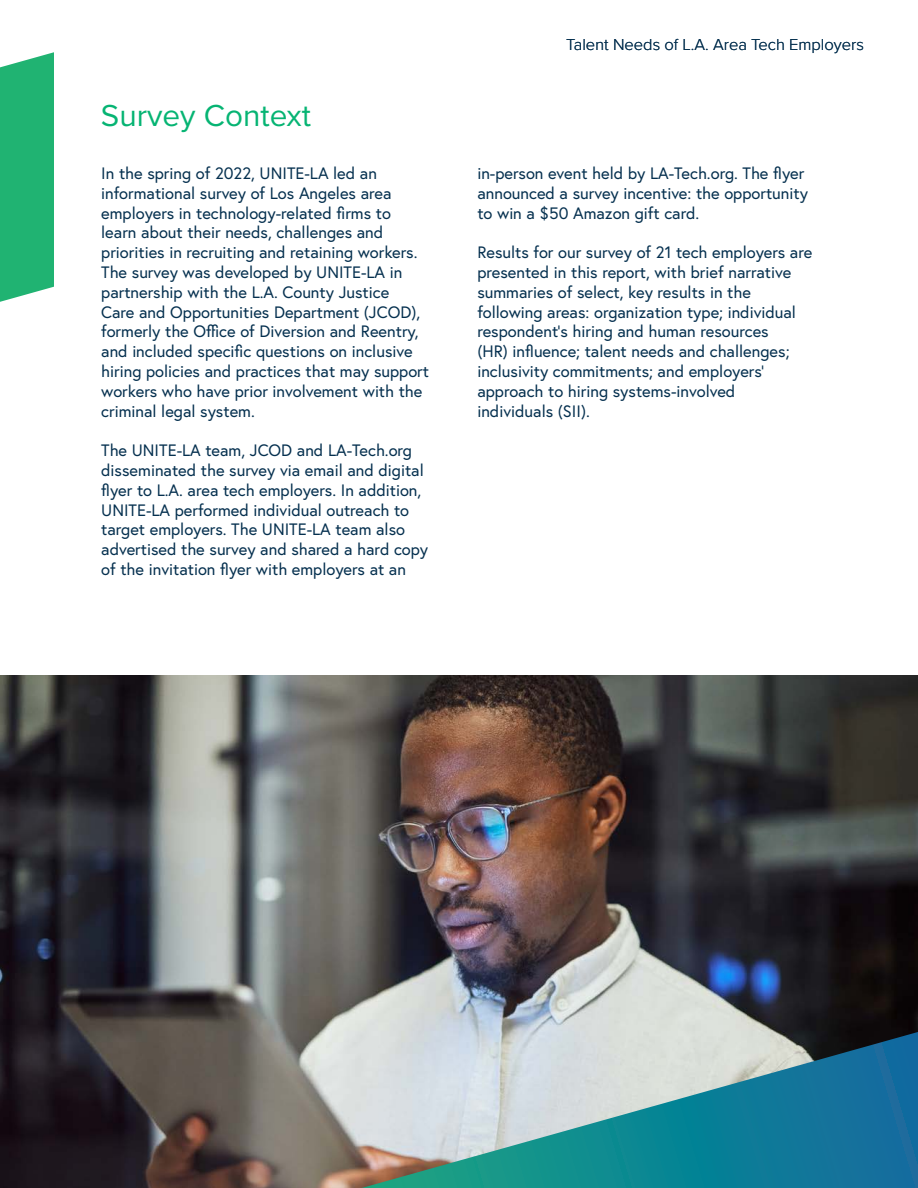
<style>
.page{position:relative;width:918px;height:1188px;background:#fff}
.page>*{position:absolute;margin:0;border:0;box-sizing:border-box;transform-origin:0 0}
.t1{font:31.5px "Proxima Nova";color:#06b473}
.t2{font:16.5px/19.8px "Europa";color:#05304f}
.t3{font:300 16.5px "Proxima Nova";color:#05304f}
</style>
<div class="page">
<div style="left:0;top:52px;width:54px;height:250px;background:#20b372"></div>
<img style="left:0;top:675px;width:918px;height:513px">
<svg style="left:362px;top:1032px;width:556px;height:156px;background:#6da6b2"></svg>
<p class="t1" style="left:101px;top:92px;width:212px">Survey Context</p>
<p class="t2" style="left:101px;top:163px;width:329px">In the spring of 2022, UNITE-LA led an informational survey of Los Angeles area employers in technology-related firms to learn about their needs, challenges and priorities in recruiting and retaining workers.<br>The survey was developed by UNITE-LA in partnership with the L.A. County Justice<br>Care and Opportunities Department (JCOD), formerly the Office of Diversion and Reentry, and included specific questions on inclusive hiring policies and practices that may support workers who have prior involvement with the criminal legal system.</p>
<p class="t2" style="left:101px;top:440px;width:328px">The UNITE-LA team, JCOD and LA-Tech.org disseminated the survey via email and digital flyer to L.A. area tech employers. In addition, UNITE-LA performed individual outreach to target employers. The UNITE-LA team also advertised the survey and shared a hard copy of the invitation flyer with employers at an</p>
<p class="t3" style="left:566px;top:32px;width:299px">Talent Needs of L.A. Area Tech Employers</p>
<p class="t2" style="left:477px;top:163px;width:332px">in-person event held by LA-Tech.org. The flyer announced a survey incentive: the opportunity to win a $50 Amazon gift card.</p>
<p class="t2" style="left:477px;top:242px;width:336px">Results for our survey of 21 tech employers are presented in this report, with brief narrative summaries of select, key results in the following areas: organization type; individual respondent’s hiring and human resources<br>(HR) influence; talent needs and challenges; inclusivity commitments; and employers’ approach to hiring systems-involved individuals (SII).</p>
</div>
